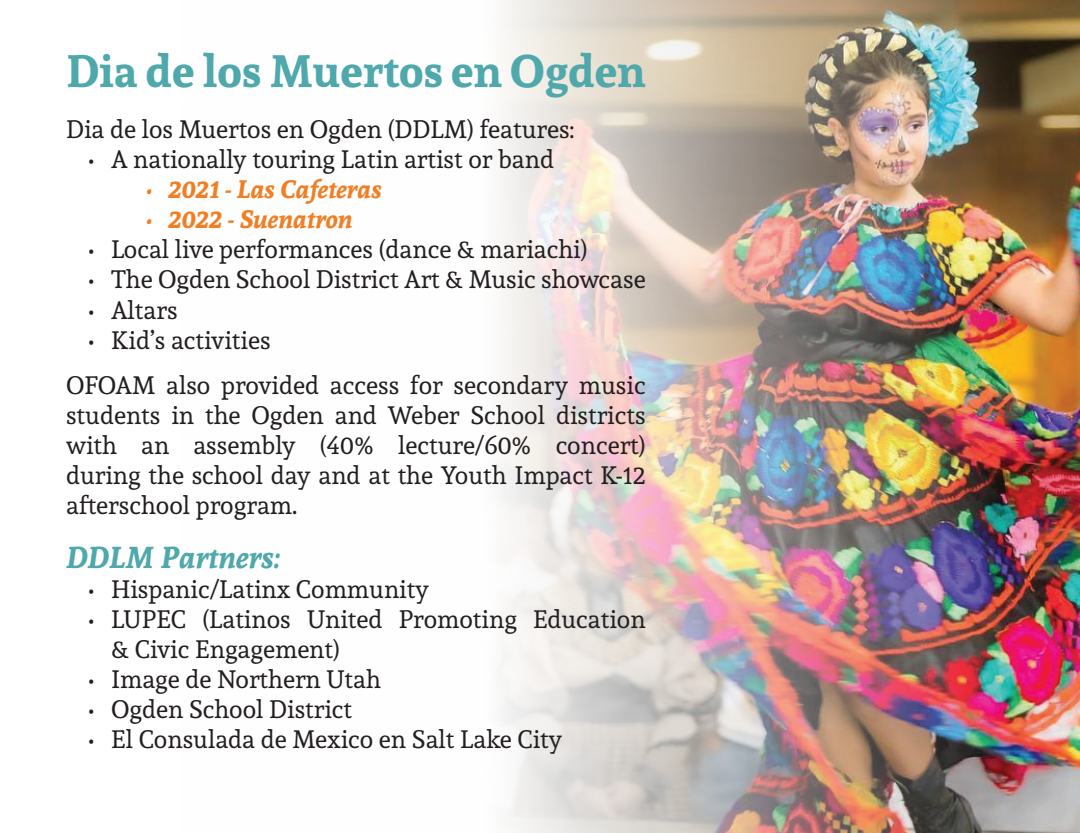
<style>
.page{position:relative;width:1080px;height:833px;background:#fff}
.page>*{position:absolute;margin:0;border:0;box-sizing:border-box;transform-origin:0 0}
.t1{font:700 45px "Andada";color:#4fa8ab}
.t2{font:italic 700 30px "Andada";color:#4fa8ab}
.t3{font:25px/30px "Andada";color:#231f20}
.t4{font:italic 700 25px "Andada";color:#f17e22}
</style>
<div class="page">
<img style="left:502px;top:0;width:578px;height:832px">
<h1 class="t1" style="left:66px;top:40px;width:581px">Dia de los Muertos en Ogden</h1>
<p class="t3" style="left:66px;top:114px;width:510px">Dia de los Muertos en Ogden (DDLM) features:</p>
<p class="t3" style="left:89px;top:144px;width:467px">• A nationally touring Latin artist or band</p>
<p class="t4" style="left:146px;top:172px;width:237px">• 2021 - Las Cafeteras</p>
<p class="t4" style="left:146px;top:202px;width:208px">• 2022 - Suenatron</p>
<p class="t3" style="left:89px;top:234px;width:501px">• Local live performances (dance &amp; mariachi)</p>
<p class="t3" style="left:89px;top:264px;width:559px">• The Ogden School District Art &amp; Music showcase</p>
<p class="t3" style="left:89px;top:294px;width:91px">• Altars</p>
<p class="t3" style="left:66px;top:317px;width:581px;line-height:45px;text-indent:22px">• Kid’s activities<br>OFOAM also provided access for secondary music</p>
<p class="t3" style="left:66px;top:399px;width:581px;text-align:justify">students in the Ogden and Weber School districts with an assembly (40% lecture/60% concert) during the school day and at the Youth Impact K-12 afterschool program.</p>
<p class="t2" style="left:66px;top:536px;width:216px">DDLM Partners:</p>
<p class="t3" style="left:89px;top:573px;width:342px">• Hispanic/Latinx Community</p>
<p class="t3" style="left:111px;top:603px;width:536px;text-indent:-22px">• LUPEC (Latinos United Promoting Education &amp; Civic Engagement)</p>
<p class="t3" style="left:89px;top:663px;width:294px">• Image de Northern Utah</p>
<p class="t3" style="left:89px;top:693px;width:265px">• Ogden School District</p>
<p class="t3" style="left:89px;top:723px;width:475px">• El Consulada de Mexico en Salt Lake City</p>
</div>
